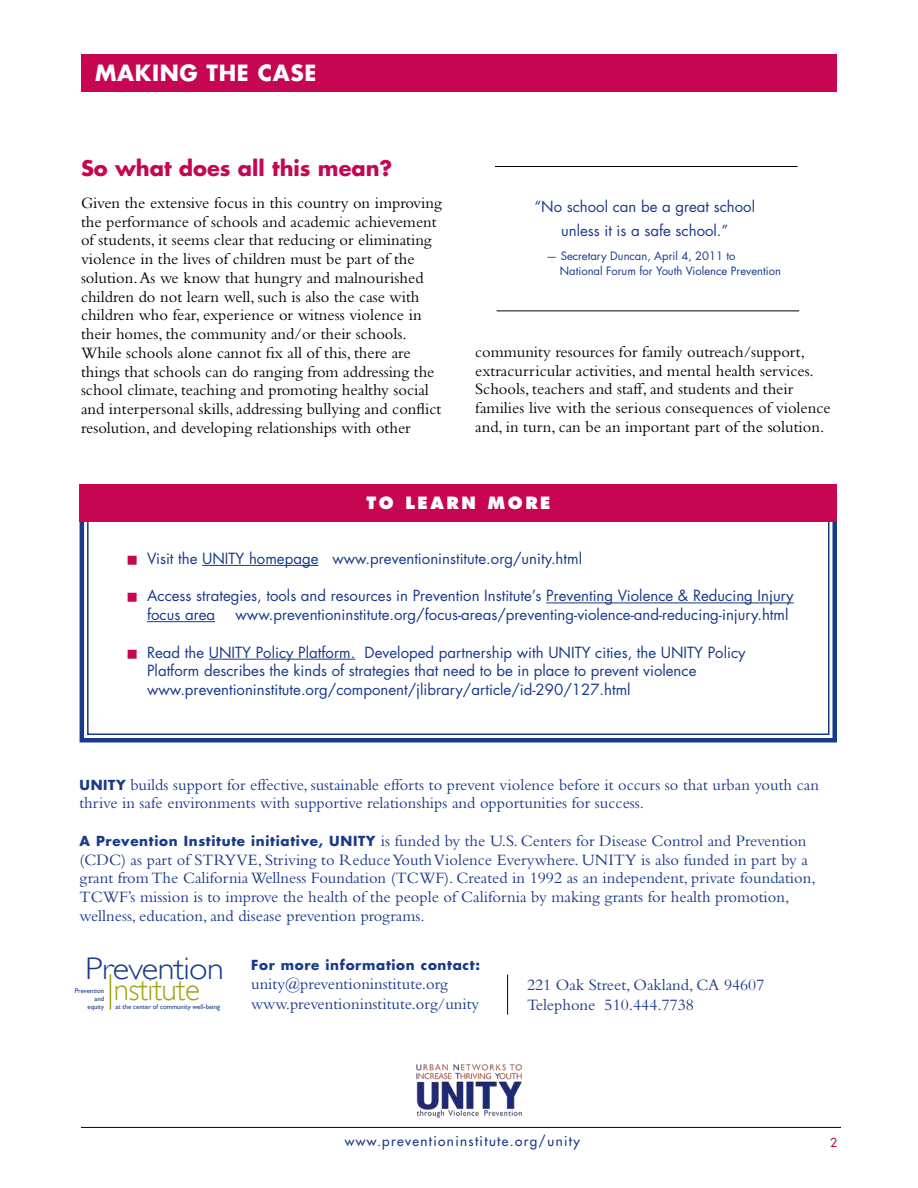
<style>
.page{position:relative;width:918px;height:1188px;background:#fff}
.page>*{position:absolute;margin:0;border:0;box-sizing:border-box;transform-origin:0 0}
.t1{font:300 31.2px "Gill Sans";letter-spacing:-.02em;color:#19398a;scale:1.1 1}
.t2{font:300 31.2px "Gill Sans";letter-spacing:-.02em;color:#9fa617}
.t3{font:700 21.75px "Futura";letter-spacing:.13em;color:#fff}
.t4{font:700 21px "Futura";color:#c60651}
.t5{font:16.5px/18.8px "Bembo";color:#000}
.t6{font:16.5px/18.8px "Bembo";color:#19398a}
.t7{font:800 16.5px "Futura";letter-spacing:.15em;color:#fff}
.t8{font:15px/18.8px "Futura";color:#19398a}
.t9{font:700 13.5px "Futura";letter-spacing:.05em;color:#19398a}
.t10{font:13.5px "Futura";letter-spacing:.1em;color:#19398a}
.t11{font:12px "Futura";color:#c60651}
.t12{font:11.25px/15px "Futura";color:#19398a}
.t13{font:6.75px/8.1px "Gill Sans";color:#19398a;text-align:right}
.s1{font-family:"Newspaper Pi BT";font-size:12.75px;color:#c60651}
.s2{font-family:"Futura";font-weight:700;font-size:13.5px}
</style>
<div class="page">
<svg style="left:79px;top:522px;width:758px;height:221px"></svg>
<div style="left:79px;top:484px;width:758px;height:38px;background:#c60651"></div>
<hr style="left:202px;top:565px;width:117px;height:1px;background:#19398a">
<hr style="left:546px;top:603px;width:248px;height:1px;background:#19398a">
<hr style="left:147px;top:621px;width:68px;height:1px;background:#19398a">
<hr style="left:209px;top:659px;width:146px;height:1px;background:#19398a">
<hr style="left:495px;top:166px;width:303px;height:1px;background:#000">
<hr style="left:497px;top:310px;width:302px;height:1px;background:#000">
<div style="left:81px;top:54px;width:756px;height:37px;background:#c60651"></div>
<img style="left:416px;top:1064px;width:106px;height:54px">
<hr style="left:81px;top:1127px;width:760px;height:1px;background:#000">
<hr style="left:110px;top:974px;width:1px;height:36px;background:#9fa617">
<hr style="left:507px;top:975px;width:1px;height:40px;background:#000">
<h2 class="t3" style="left:95px;top:58px;width:223px">making the case</h2>
<p class="t4" style="left:81px;top:154px;width:313px">So what does all this mean?</p>
<p class="t5" style="left:81px;top:193px;width:362px">Given the extensive focus in this country on improving the performance of schools and academic achievement of students, it seems clear that reducing or eliminating violence in the lives of children must be part of the solution.As we know that hungry and malnourished children do not learn well, such is also the case with children who fear, experience or witness violence in their homes, the community and/or their schools.<br>While schools alone cannot fix all of this, there are things that schools can do ranging from addressing the school climate, teaching and promoting healthy social and interpersonal skills, addressing bullying and conflict resolution, and developing relationships with other</p>
<p class="t8" style="left:534px;top:195px;width:222px;line-height:24px;text-align:center">“No school can be a great school unless it is a safe school.”</p>
<p class="t12" style="left:560px;top:249px;width:223px;text-indent:-14px">— Secretary Duncan, April 4, 2011 to<br>National Forum for Youth Violence Prevention</p>
<p class="t5" style="left:475px;top:342px;width:357px">community resources for family outreach/support, extracurricular activities, and mental health services.<br>Schools, teachers and staff, and students and their families live with the serious consequences of violence and, in turn, can be an important part of the solution.</p>
<p class="t7" style="left:367px;top:492px;width:186px">TO LEARN MORE</p>
<p class="t8" style="left:128px;top:549px;width:456px"><span class="s1">t</span> Visit the UNITY homepage www.preventioninstitute.org/unity.html</p>
<p class="t8" style="left:147px;top:587px;width:648px;text-indent:-20px"><span class="s1">t</span> Access strategies, tools and resources in Prevention Institute’s Preventing Violence &amp; Reducing Injury focus area</p>
<p class="t8" style="left:236px;top:605px;width:554px">www.preventioninstitute.org/focus-areas/preventing-violence-and-reducing-injury.html</p>
<p class="t8" style="left:147px;top:643px;width:600px;text-indent:-20px"><span class="s1">t</span> Read the UNITY Policy Platform. Developed partnership with UNITY cities, the UNITY Policy<br>Platform describes the kinds of strategies that need to be in place to prevent violence www.preventioninstitute.org/component/jlibrary/article/id-290/127.html</p>
<p class="t6" style="left:80px;top:775px;width:741px;text-indent:37px"><span class="s2">Y</span> builds support for effective, sustainable efforts to prevent violence before it occurs so that urban youth can thrive in safe environments with supportive relationships and opportunities for success.</p>
<p class="t9" style="left:80px;top:832px;width:270px">A Prevention Institute initiative, UNIT</p>
<p class="t9" style="left:80px;top:776px;width:21px">UNIT</p>
<p class="t6" style="left:79px;top:831px;width:738px;text-indent:286px"><span class="s2">Y</span> is funded by the U.S. Centers for Disease Control and Prevention (CDC) as part of STRYVE, Striving to ReduceYouthViolence Everywhere. UNITY is also funded in part by a grant fromThe CaliforniaWellness Foundation (TCWF). Created in 1992 as an independent, private foundation, TCWF’s mission is to improve the health of the people of California by making grants for health promotion, wellness, education, and disease prevention programs.</p>
<h1 class="t1" style="left:85px;top:950px;width:128px">Prevention</h1>
<h1 class="t2" style="left:114px;top:972px;width:88px">nstitute</h1>
<p class="t13" style="left:116px;top:1003px;width:106px">at the center of community well-being</p>
<p class="t13" style="left:75px;top:986px;width:31px">Prevention and<br>equity</p>
<p class="t9" style="left:251px;top:956px;width:230px">For more information contact:</p>
<p class="t6" style="left:251px;top:974px;width:230px;line-height:19.5px">unity@preventioninstitute.org www.preventioninstitute.org/unity</p>
<p class="t6" style="left:527px;top:975px;width:239px;line-height:19.5px">221 Oak Street, Oakland, CA 94607<br>Telephone 510.444.7738</p>
<p class="t10" style="left:345px;top:1133px;width:237px">www.preventioninstitute.org/unity</p>
<p class="t11" style="left:830px;top:1135px;width:8px">2</p>
</div>
